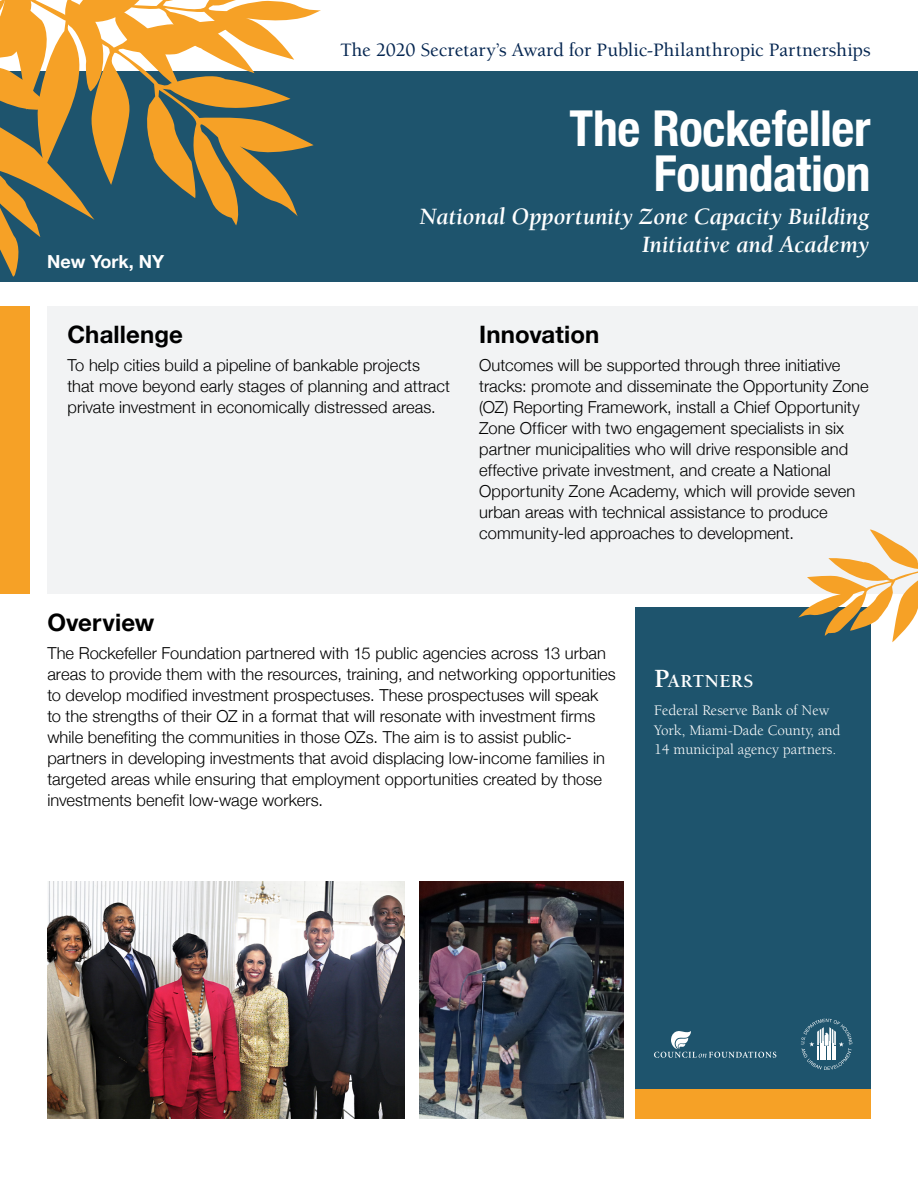
<style>
.page{position:relative;width:918px;height:1188px;background:#fff}
.page>*{position:absolute;margin:0;border:0;box-sizing:border-box;transform-origin:0 0}
.t1{font:700 condensed 49.5px "Helvetica Neue";letter-spacing:-.005em;color:#fff}
.t2{font:italic 700 24px/28.5px "Berkeley";color:#fff;text-align:right}
.t3{font:700 24px "Helvetica Neue";letter-spacing:.005em;color:#000}
.Secretary_Award_Text{font:500 19.5px "Berkeley";letter-spacing:-.005em;color:#042550}
.t4{font:700 18.9px "Berkeley";letter-spacing:.025em;color:#fff}
.t5{font:700 18px "Helvetica Neue";color:#fff}
.P-Overview{font:300 16.5px/21px "Helvetica Neue";letter-spacing:.005em;color:#000}
.t6{font:15px/19.5px "Berkeley";color:#fff}
.s1{font-size:27px}
</style>
<div class="page">
<div style="left:0;top:71px;width:918px;height:211px;background:#1e546d"></div>
<div style="left:47px;top:307px;width:871px;height:287px;background:#f2f3f4"></div>
<div style="left:636px;top:608px;width:235px;height:511px;background:#1e546d"></div>
<div style="left:0;top:307px;width:29px;height:287px;background:#f6a126"></div>
<img style="left:48px;top:882px;width:357px;height:237px">
<img style="left:419px;top:882px;width:204px;height:237px">
<svg style="left:798px;top:529px;width:120px;height:114px"></svg>
<svg style="left:0;top:0;width:321px;height:277px"></svg>
<svg style="left:654px;top:1031px;width:122px;height:27px"></svg>
<svg style="left:801px;top:1019px;width:51px;height:51px"></svg>
<div style="left:636px;top:1090px;width:235px;height:29px;background:#f6a126"></div>
<h1 class="t5" style="left:47px;top:248px;width:119px">New York, NY</h1>
<p class="Secretary_Award_Text" style="left:340px;top:39px;width:532px">The 2020 Secretary’s Award for Public-Philanthropic Partnerships</p>
<h1 class="t1" style="left:569px;top:87px;width:303px">The Rockefeller</h1>
<h1 class="t1" style="left:654px;top:132px;width:218px">Foundation</h1>
<h1 class="t2" style="left:420px;top:203px;width:451px">National Opportunity Zone Capacity Building<br>Initiative and Academy</h1>
<h2 class="t3" style="left:68px;top:316px;width:117px">Challenge</h2>
<p class="P-Overview" style="left:68px;top:353px;width:384px">To help cities build a pipeline of bankable projects that move beyond early stages of planning and attract private investment in economically distressed areas.</p>
<h2 class="t3" style="left:479px;top:316px;width:122px">Innovation</h2>
<p class="P-Overview" style="left:479px;top:353px;width:391px">Outcomes will be supported through three initiative tracks: promote and disseminate the Opportunity Zone (OZ) Reporting Framework, install a Chief Opportunity Zone Officer with two engagement specialists in six partner municipalities who will drive responsible and effective private investment, and create a National Opportunity Zone Academy, which will provide seven urban areas with technical assistance to produce community-led approaches to development.</p>
<h2 class="t3" style="left:47px;top:604px;width:109px">Overview</h2>
<p class="P-Overview" style="left:47px;top:641px;width:570px">The Rockefeller Foundation partnered with 15 public agencies across 13 urban areas to provide them with the resources, training, and networking opportunities to develop modified investment prospectuses. These prospectuses will speak to the strengths of their OZ in a format that will resonate with investment firms while benefiting the communities in those OZs. The aim is to assist public&shy;partners in developing investments that avoid displacing low-income families in targeted areas while ensuring that employment opportunities created by those investments benefit low-wage workers.</p>
<h2 class="t4" style="left:654px;top:671px;width:101px"><span class="s1">P</span>ARTNERS</h2>
<p class="t6" style="left:654px;top:701px;width:188px">Federal Reserve Bank of New<br>York, Miami-Dade County, and<br>14 municipal agency partners.</p>
</div>
